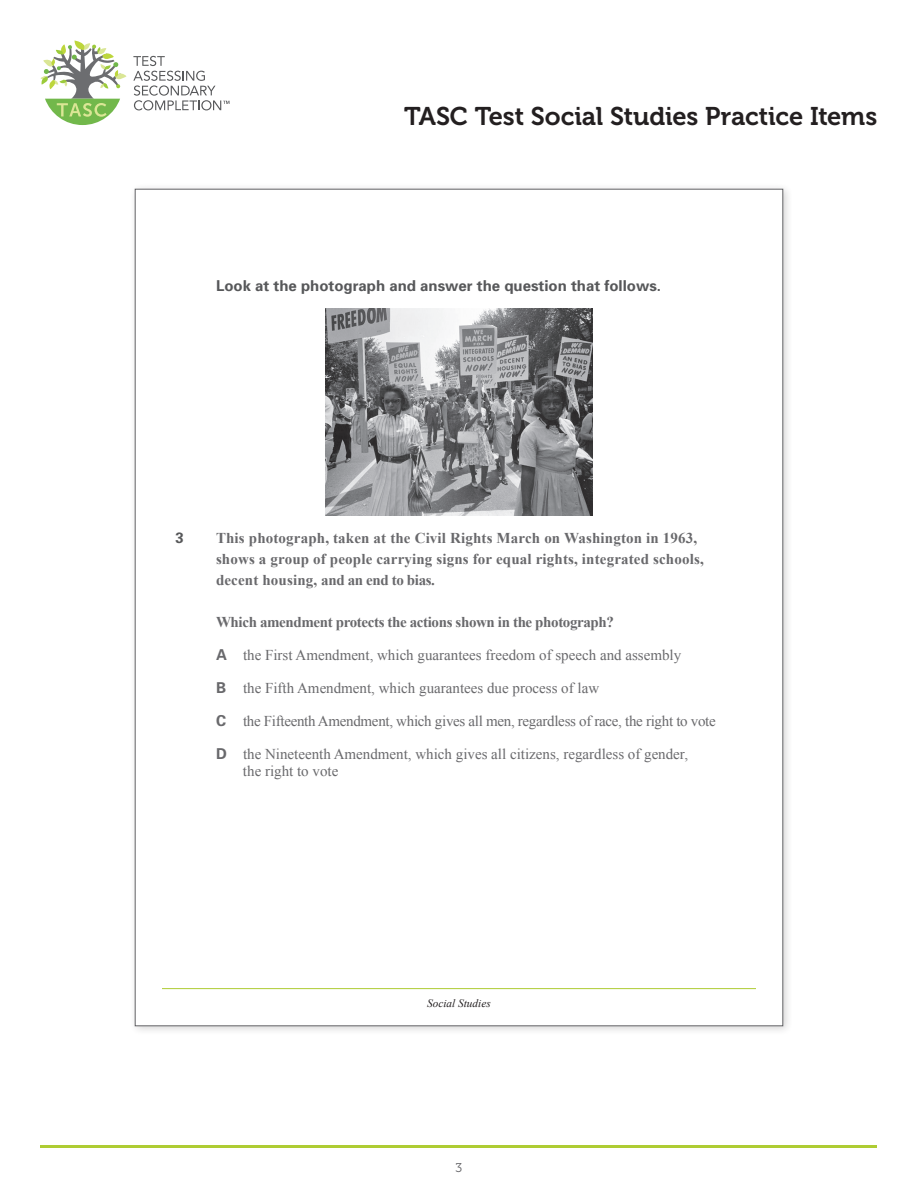
<style>
.page{position:relative;width:918px;height:1188px;background:#fff}
.page>*{position:absolute;margin:0;border:0;box-sizing:border-box;transform-origin:0 0}
.t1{font:25.5px "Museo 700";letter-spacing:-.005em;color:#231f20}
.t2{font:15px/16.5px "Times New Roman";color:#69696c}
.t3{font:700 15px/21px "Times New Roman";letter-spacing:.01em;color:#69696c}
.t4{font:15px "Times New Roman";letter-spacing:-.02em;color:#69696c}
.t5{font:700 15px "Times New Roman";letter-spacing:-.025em;color:#69696c}
.t6{font:700 15px "Univers";color:#57585a}
.t7{font:12.75px "Museo 300";color:#636366}
.t8{font:italic 11.25px "Times New Roman";color:#231f20}
.s1{font-family:"Univers";font-weight:700}
</style>
<div class="page">
<hr style="left:40px;top:1145px;width:838px;height:3px;background:#aecc33">
<svg style="left:40px;top:40px;width:87px;height:85px"></svg>
<svg style="left:133px;top:56px;width:96px;height:54px"></svg>
<div style="left:129px;top:183px;width:664px;height:853px;background:#231f20;opacity:.2"></div>
<div style="left:135px;top:189px;width:648px;height:837px;background:#fff;border:1px solid #636366"></div>
<hr style="left:162px;top:988px;width:594px;height:1px;background:#aecc33">
<img style="left:325px;top:308px;width:268px;height:207px">
<h1 class="t1" style="left:404px;top:102px;width:475px">TASC Test Social Studies Practice Items</h1>
<p class="t6" style="left:216px;top:277px;width:447px">Look at the photograph and answer the question that follows.</p>
<p class="t6" style="left:176px;top:529px;width:10px">3</p>
<p class="t3" style="left:216px;top:527px;width:489px">This photograph, taken at the Civil Rights March on Washington in 1963, shows a group of people carrying signs for equal rights, integrated schools, decent housing, and an end to bias.</p>
<p class="t5" style="left:216px;top:612px;width:400px">Which amendment protects the actions shown in the photograph?</p>
<p class="t2" style="left:216px;top:647px;width:467px"><span class="s1">A</span> the First Amendment, which guarantees freedom of speech and assembly</p>
<p class="t2" style="left:216px;top:680px;width:385px"><span class="s1">B</span> the Fifth Amendment, which guarantees due process of law</p>
<p class="t4" style="left:216px;top:711px;width:501px"><span class="s1">C</span> the Fifteenth Amendment, which gives all men, regardless of race, the right to vote</p>
<p class="t2" style="left:243px;top:746px;width:447px;text-indent:-27px"><span class="s1">D</span> the Nineteenth Amendment, which gives all citizens, regardless of gender, the right to vote</p>
<p class="t8" style="left:427px;top:995px;width:65px">Social Studies</p>
<p class="t7" style="left:456px;top:1160px;width:8px">3</p>
</div>
